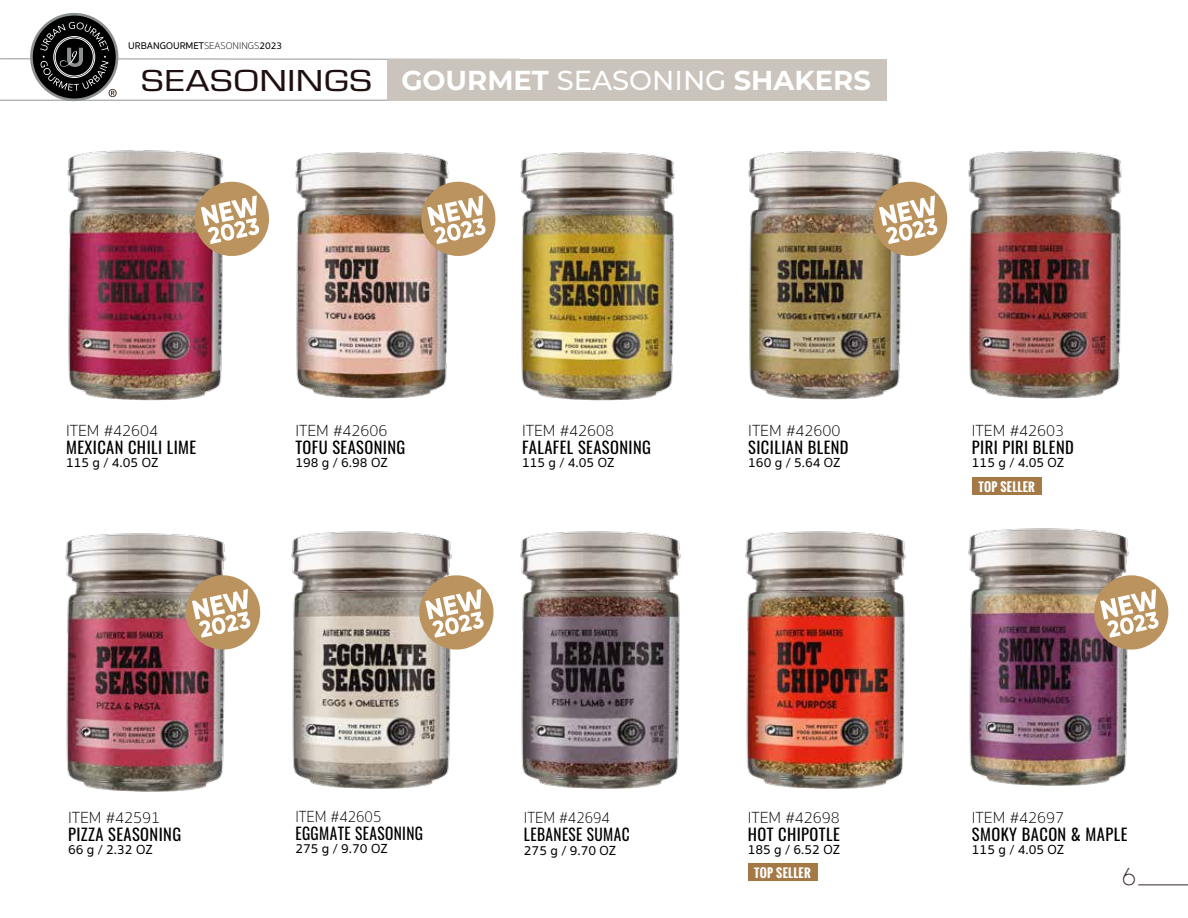
<style>
.page{position:relative;width:1188px;height:918px;background:#fff}
.page>*{position:absolute;margin:0;border:0;box-sizing:border-box;transform-origin:0 0}
.t1{font:29.7px "Eurostile BQ";color:#1f0f10;scale:1.25 1}
.t2{font:700 27.45px "Montserrat";color:#fff}
.t3{font:300 24px "Geosans";color:#332525}
.t4{font:16.5px "Oswald";letter-spacing:.025em;color:#000}
.t5{font:100 16.5px "Sukhumvit Set";color:#000}
.t6{font:16.5px "Oswald";letter-spacing:.025em;color:#000;scale:.93 1}
.t7{font:100 16.5px "Sukhumvit Set";color:#000;scale:.93 1}
.t8{font:500 13.5px "Sukhumvit Set";color:#000}
.t9{font:700 12px "Oswald";letter-spacing:.025em;color:#fff}
.t10{font:500 9.9px "Sukhumvit Set";color:#000}
.s1{font-weight:100}
.s2{font-weight:500}
</style>
<div class="page">
<img style="left:67px;top:150px;width:157px;height:251px">
<svg style="left:191px;top:178px;width:78px;height:81px"></svg>
<img style="left:295px;top:152px;width:154px;height:247px">
<svg style="left:418px;top:178px;width:78px;height:81px"></svg>
<img style="left:968px;top:151px;width:154px;height:248px">
<img style="left:748px;top:151px;width:154px;height:249px">
<svg style="left:869px;top:178px;width:79px;height:81px"></svg>
<img style="left:520px;top:152px;width:155px;height:249px">
<img style="left:291px;top:531px;width:161px;height:258px">
<svg style="left:416px;top:572px;width:78px;height:81px"></svg>
<img style="left:65px;top:533px;width:161px;height:259px">
<svg style="left:182px;top:572px;width:79px;height:81px"></svg>
<img style="left:520px;top:531px;width:161px;height:258px">
<img style="left:745px;top:531px;width:161px;height:258px">
<img style="left:968px;top:528px;width:161px;height:258px">
<svg style="left:1091px;top:572px;width:78px;height:81px"></svg>
<hr style="left:1138px;top:885px;width:50px;height:1px;background:#332525">
<hr style="left:0;top:100px;width:520px;height:1px;background:#929497">
<div style="left:387px;top:59px;width:499px;height:41px;background:#cbc4bc"></div>
<svg style="left:30px;top:13px;width:88px;height:88px"></svg>
<div style="left:33px;top:16px;width:83px;height:82px;background:#000;border-radius:50%"></div>
<svg style="left:0;top:22px;width:519px;height:75px"></svg>
<div style="left:972px;top:477px;width:70px;height:18px;background:#a47945"></div>
<div style="left:748px;top:863px;width:69px;height:18px;background:#a47945"></div>
<p class="t10" style="left:128px;top:39px;width:156px">URBANGOURMET<span class="s1">SEASONINGS</span>2023</p>
<h1 class="t1" style="left:141px;top:64px;width:187px">SEASONINGS</h1>
<h2 class="t2" style="left:401px;top:61px;width:471px">GOURMET <span class="s2">SEASONING</span> SHAKERS</h2>
<p class="t5" style="left:66px;top:419px;width:94px">ITEM #42604</p>
<p class="t4" style="left:66px;top:432px;width:132px">MEXICAN CHILI LIME</p>
<p class="t8" style="left:66px;top:453px;width:94px">115 g / 4.05 OZ</p>
<p class="t5" style="left:295px;top:419px;width:94px">ITEM #42606</p>
<p class="t4" style="left:295px;top:432px;width:111px">TOFU SEASONING</p>
<p class="t8" style="left:295px;top:453px;width:94px">198 g / 6.98 OZ</p>
<p class="t5" style="left:522px;top:419px;width:94px">ITEM #42608</p>
<p class="t4" style="left:522px;top:432px;width:131px">FALAFEL SEASONING</p>
<p class="t8" style="left:522px;top:453px;width:94px">115 g / 4.05 OZ</p>
<p class="t5" style="left:748px;top:419px;width:94px">ITEM #42600</p>
<p class="t4" style="left:748px;top:432px;width:102px">SICILIAN BLEND</p>
<p class="t8" style="left:748px;top:453px;width:94px">160 g / 5.64 OZ</p>
<p class="t5" style="left:972px;top:419px;width:94px">ITEM #42603</p>
<p class="t4" style="left:972px;top:433px;width:103px">PIRI PIRI BLEND</p>
<p class="t8" style="left:972px;top:454px;width:94px">115 g / 4.05 OZ</p>
<p class="t9" style="left:978px;top:478px;width:58px">TOP SELLER</p>
<p class="t5" style="left:68px;top:806px;width:94px">ITEM #42591</p>
<p class="t4" style="left:68px;top:819px;width:115px">PIZZA SEASONING</p>
<p class="t8" style="left:68px;top:841px;width:86px">66 g / 2.32 OZ</p>
<p class="t7" style="left:295px;top:805px;width:94px">ITEM #42605</p>
<p class="t6" style="left:295px;top:819px;width:139px">EGGMATE SEASONING</p>
<p class="t8" style="left:295px;top:840px;width:94px">275 g / 9.70 OZ</p>
<p class="t7" style="left:524px;top:807px;width:94px">ITEM #42694</p>
<p class="t6" style="left:524px;top:820px;width:115px">LEBANESE SUMAC</p>
<p class="t8" style="left:524px;top:841px;width:94px">275 g / 9.70 OZ</p>
<p class="t5" style="left:748px;top:806px;width:94px">ITEM #42698</p>
<p class="t4" style="left:748px;top:819px;width:94px">HOT CHIPOTLE</p>
<p class="t8" style="left:748px;top:841px;width:94px">185 g / 6.52 OZ</p>
<p class="t9" style="left:754px;top:864px;width:58px">TOP SELLER</p>
<p class="t5" style="left:972px;top:806px;width:94px">ITEM #42697</p>
<p class="t4" style="left:972px;top:819px;width:157px">SMOKY BACON &amp; MAPLE</p>
<p class="t8" style="left:972px;top:841px;width:94px">115 g / 4.05 OZ</p>
<h3 class="t3" style="left:1123px;top:864px;width:15px">6</h3>
</div>
